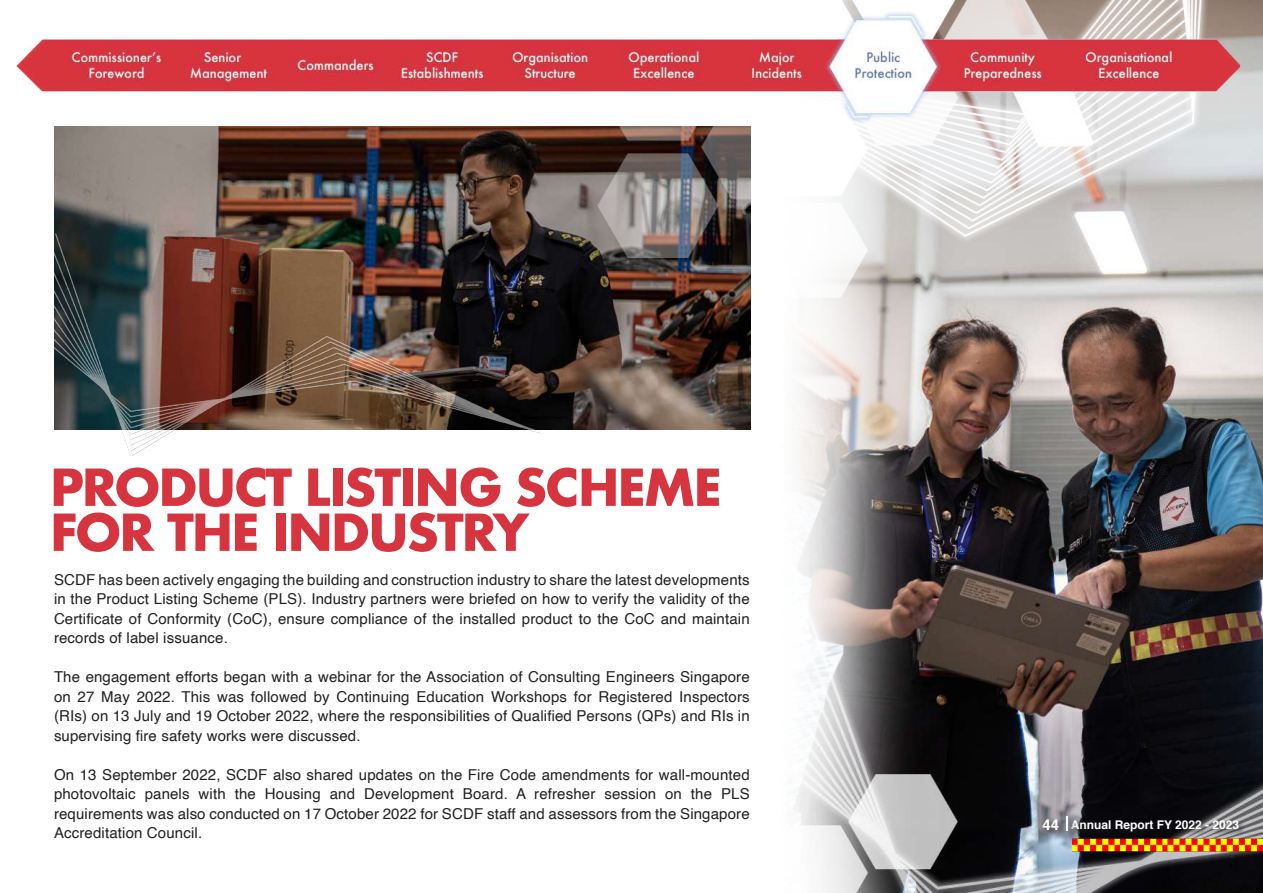
<style>
.page{position:relative;width:1263px;height:893px;background:#fff}
.page>*{position:absolute;margin:0;border:0;box-sizing:border-box;transform-origin:0 0}
.t1{font:700 49.5px/45px "Futura";letter-spacing:-.05em;color:#d6343e}
.t2{font:15px/19.5px "Helvetica";letter-spacing:.01em;color:#231f20;text-align:justify}
.t3{font:700 12px "Helvetica";color:#fff}
.s1{font-size:15px}
</style>
<div class="page">
<img style="left:16px;top:0;width:1247px;height:893px">
<img style="left:54px;top:126px;width:696px;height:303px">
<img style="left:54px;top:233px;width:487px;height:222px">
<img style="left:597px;top:36px;width:168px;height:221px">
<div style="left:1041px;top:817px;width:25px;height:20px;background:#231f20;opacity:.75"></div>
<div style="left:1070px;top:819px;width:176px;height:20px;background:#231f20;opacity:.75"></div>
<div style="left:1064px;top:815px;width:11px;height:24px;background:#231f20;opacity:.75"></div>
<svg style="left:1066px;top:816px;width:2px;height:15px"></svg>
<img style="left:1072px;top:839px;width:191px;height:12px">
<h1 class="t1" style="left:50px;top:465px;width:674px">PRODUCT LISTING SCHEME<br>FOR THE INDUSTRY</h1>
<p class="t2" style="left:54px;top:570px;width:697px">SCDF has been actively engaging the building and construction industry to share the latest developments in the Product Listing Scheme (PLS). Industry partners were briefed on how to verify the validity of the Certificate of Conformity (CoC), ensure compliance of the installed product to the CoC and maintain records of label issuance.</p>
<p class="t2" style="left:54px;top:668px;width:697px">The engagement efforts began with a webinar for the Association of Consulting Engineers Singapore on 27 May 2022. This was followed by Continuing Education Workshops for Registered Inspectors (RIs) on 13 July and 19 October 2022, where the responsibilities of Qualified Persons (QPs) and RIs in supervising fire safety works were discussed.</p>
<p class="t2" style="left:54px;top:765px;width:697px">On 13 September 2022, SCDF also shared updates on the Fire Code amendments for wall-mounted photovoltaic panels with the Housing and Development Board. A refresher session on the PLS requirements was also conducted on 17 October 2022 for SCDF staff and assessors from the Singapore Accreditation Council.</p>
<p class="t3" style="left:1042px;top:815px;width:198px"><span class="s1">44</span> Annual Report FY 2022 - 2023</p>
</div>
